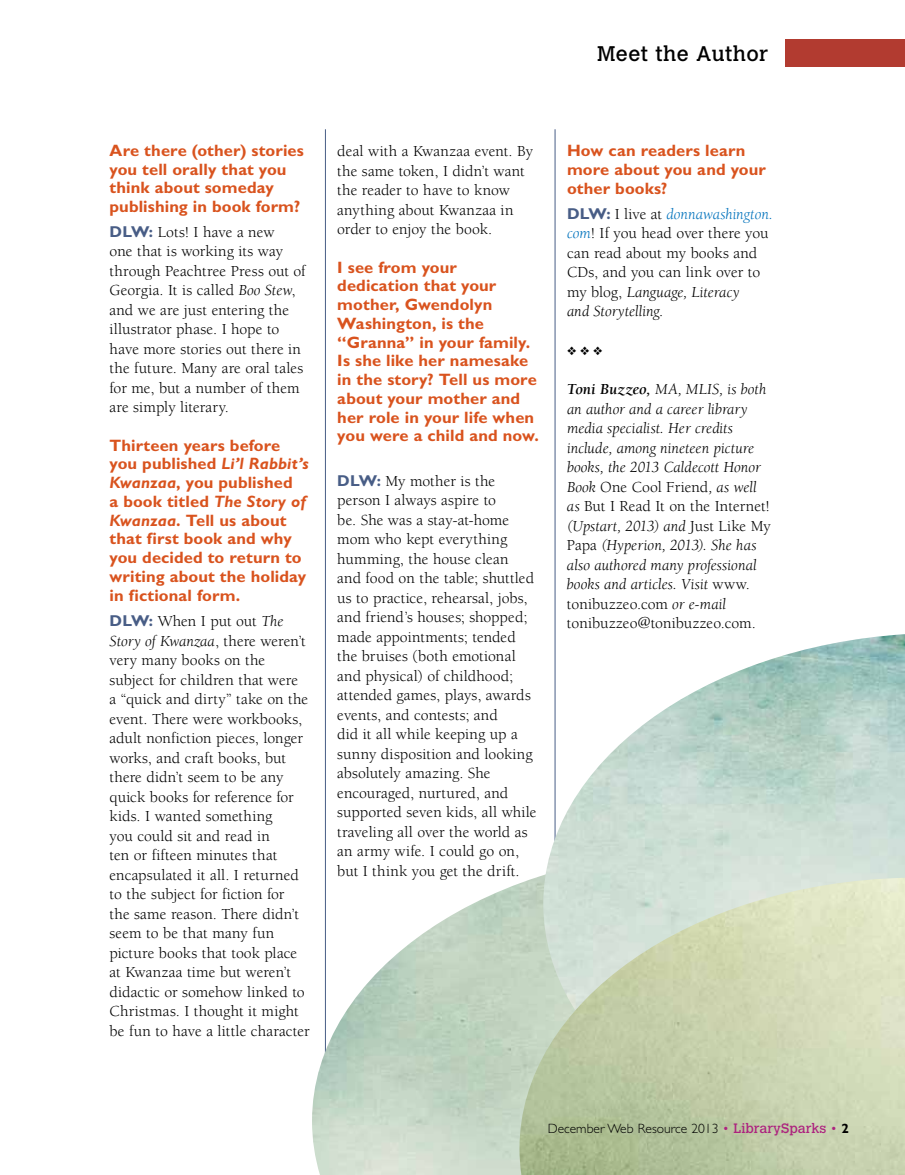
<style>
.page{position:relative;width:905px;height:1175px;background:#fff}
.page>*{position:absolute;margin:0;border:0;box-sizing:border-box;transform-origin:0 0}
.t1{font:21px "Calvert";letter-spacing:.02em;color:#000}
.t2{font:700 16.5px/18.8px "Gill Sans Std";letter-spacing:.005em;color:#d9531e}
.t3{font:15.75px/19.5px "Berkeley";letter-spacing:.005em;color:#000}
.t4{font:italic 15.75px/19.5px "Berkeley";color:#000}
.t5{font:300 13.5px "Gill Sans Std";color:#000}
.t6{font:12px "Zapf Dingbats";color:#000}
.s1{font-family:"Gill Sans Std";font-weight:700;color:#485d86}
.s2{font-style:italic}
.s3{font-style:italic;color:#0072bc}
.s4{font-weight:700}
.s5{font-style:normal}
.s6{color:#ad237f}
.s7{font-family:"Calvert";font-weight:400;color:#ad237f}
</style>
<div class="page">
<hr style="left:325px;top:129px;width:1px;height:954px;background:#485d86">
<hr style="left:554px;top:129px;width:1px;height:954px;background:#485d86">
<img style="left:312px;top:850px;width:231px;height:324px">
<img style="left:543px;top:634px;width:361px;height:243px">
<img style="left:519px;top:877px;width:385px;height:297px">
<div style="left:785px;top:40px;width:119px;height:27px;background:#b23b30"></div>
<h1 class="t1" style="left:597px;top:42px;width:173px">Meet the Author</h1>
<p class="t2" style="left:110px;top:141px;width:196px">Are there (other) stories you tell orally that you think about someday publishing in book form?</p>
<p class="t3" style="left:110px;top:222px;width:198px"><span class="s1">DLW:</span> Lots! I have a new<br>one that is working its way through Peachtree Press out of<br>Georgia. It is called <span class="s2">Boo Stew</span>, and we are just entering the illustrator phase. I hope to have more stories out there in the future. Many are oral tales for me, but a number of them are simply literary.</p>
<p class="t2" style="left:110px;top:435px;width:200px">Thirteen years before you published <span class="s2">Li’l Rabbit’s<br>Kwanzaa</span>, you published<br>a book titled <span class="s2">The Story of<br>Kwanzaa</span>. Tell us about that first book and why you decided to return to writing about the holiday in fictional form.</p>
<p class="t3" style="left:110px;top:612px;width:201px"><span class="s1">DLW:</span> When I put out <span class="s2">The<br>Story of Kwanzaa</span>, there weren’t very many books on the subject for children that were<br>a “quick and dirty” take on the event. There were workbooks, adult nonfiction pieces, longer works, and craft books, but there didn’t seem to be any quick books for reference for kids. I wanted something<br>you could sit and read in<br>ten or fifteen minutes that encapsulated it all. I returned to the subject for fiction for<br>the same reason. There didn’t seem to be that many fun picture books that took place at Kwanzaa time but weren’t didactic or somehow linked to<br>Christmas. I thought it might be fun to have a little character</p>
<p class="t3" style="left:337px;top:142px;width:197px">deal with a Kwanzaa event. By the same token, I didn’t want the reader to have to know anything about Kwanzaa in order to enjoy the book.</p>
<p class="t2" style="left:337px;top:257px;width:203px">I see from your dedication that your mother, Gwendolyn<br>Washington, is the “Granna” in your family.<br>Is she like her namesake in the story? Tell us more about your mother and her role in your life when you were a child and now.</p>
<p class="t3" style="left:337px;top:471px;width:201px"><span class="s1">DLW:</span> My mother is the person I always aspire to<br>be. She was a stay-at-home mom who kept everything humming, the house clean<br>and food on the table; shuttled us to practice, rehearsal, jobs, and friend’s houses; shopped; made appointments; tended the bruises (both emotional and physical) of childhood; attended games, plays, awards events, and contests; and<br>did it all while keeping up a sunny disposition and looking absolutely amazing. She encouraged, nurtured, and supported seven kids, all while traveling all over the world as an army wife. I could go on, but I think you get the drift.</p>
<p class="t2" style="left:567px;top:141px;width:200px">How can readers learn more about you and your other books?</p>
<p class="t3" style="left:567px;top:204px;width:207px"><span class="s1">DLW:</span> I live at <span class="s3">donnawashington. com</span>! If you head over there you can read about my books and<br>CDs, and you can link over to my blog, <span class="s2">Language, Literacy<br>and Storytelling</span>.</p>
<p class="t6" style="left:567px;top:345px;width:37px">❖ ❖ ❖</p>
<p class="t4" style="left:567px;top:380px;width:205px"><span class="s4">Toni Buzzeo,</span> MA, MLIS, is both an author and a career library media specialist. Her credits include, among nineteen picture books, the 2013 Caldecott Honor<br>Book <span class="s5">One Cool Friend</span>, as well as <span class="s5">But I Read It on the Internet! </span>(Upstart, 2013) and <span class="s5">Just Like My<br>Papa</span> (Hyperion, 2013). She has also authored many professional books and articles. Visit <span class="s5">www. tonibuzzeo.com</span> or e-mail <span class="s5">tonibuzzeo@tonibuzzeo.com.</span></p>
<p class="t5" style="left:547px;top:1120px;width:302px">December Web Resource 2013 <span class="s6">•</span> <span class="s7">LibrarySparks</span> <span class="s6">•</span> <span class="s4">2</span></p>
</div>
